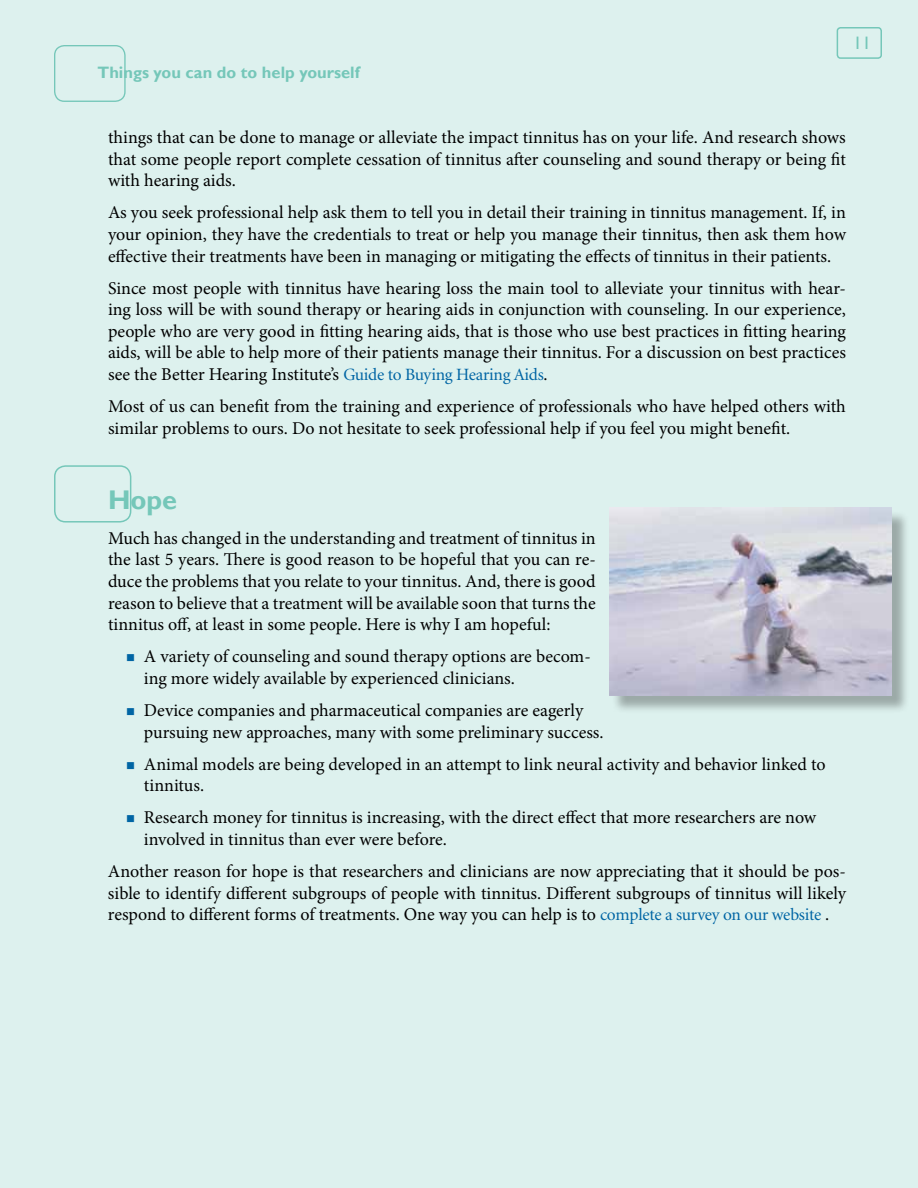
<style>
.page{position:relative;width:918px;height:1188px;background:#ddf1ee}
.page>*{position:absolute;margin:0;border:0;box-sizing:border-box;transform-origin:0 0}
.t1{font:700 27px "Gill Sans";color:#75c7b9}
.t2{font:18px/21.6px "Minion Pro";letter-spacing:-.005em;color:#000;text-align:justify}
.t3{font:18px "Gill Sans";color:#75c7b9}
.t4{font:700 16.5px "Gill Sans";color:#75c7b9}
.s1{font-family:"Minion";font-size:17.25px;color:#0065a4}
.s2{color:#0065a4}
</style>
<div class="page">
<div style="left:837px;top:27px;width:45px;height:32px;border:2px solid #75c7b9;border-radius:3px"></div>
<div style="left:54px;top:45px;width:72px;height:57px;border:1px solid #75c7b9;border-radius:10px"></div>
<div style="left:612px;top:510px;width:298px;height:203px;background:#000;opacity:.3"></div>
<img style="left:609px;top:508px;width:282px;height:187px">
<div style="left:54px;top:465px;width:77px;height:58px;border:2px solid #75c7b9;border-radius:11px"></div>
<p class="t4" style="left:98px;top:63px;width:264px">Things you can do to help yourself</p>
<p class="t3" style="left:853px;top:32px;width:19px">11</p>
<p class="t2" style="left:108px;top:127px;width:739px">things that can be done to manage or alleviate the impact tinnitus has on your life. And research shows that some people report complete cessation of tinnitus after counseling and sound therapy or being fit with hearing aids.</p>
<p class="t2" style="left:108px;top:202px;width:740px">As you seek professional help ask them to tell you in detail their training in tinnitus management. If, in your opinion, they have the credentials to treat or help you manage their tinnitus, then ask them how effective their treatments have been in managing or mitigating the effects of tinnitus in their patients.</p>
<p class="t2" style="left:108px;top:277px;width:740px">Since most people with tinnitus have hearing loss the main tool to alleviate your tinnitus with hear&shy;ing loss will be with sound therapy or hearing aids in conjunction with counseling. In our experience, people who are very good in fitting hearing aids, that is those who use best practices in fitting hearing aids, will be able to help more of their patients manage their tinnitus. For a discussion on best practices see the Better Hearing Institute’s <span class="s1">Guide to Buying Hearing Aids</span>.</p>
<p class="t2" style="left:108px;top:396px;width:739px">Most of us can benefit from the training and experience of professionals who have helped others with similar problems to ours. Do not hesitate to seek professional help if you feel you might benefit.</p>
<h1 class="t1" style="left:108px;top:483px;width:71px">Hope</h1>
<p class="t2" style="left:108px;top:527px;width:489px">Much has changed in the understanding and treatment of tinnitus in the last 5 years. There is good reason to be hopeful that you can re&shy;duce the problems that you relate to your tinnitus. And, there is good reason to believe that a treatment will be available soon that turns the tinnitus off, at least in some people. Here is why I am hopeful:</p>
<p class="t2" style="left:144px;top:646px;width:448px;text-indent:-18px"><span class="s2">■</span> A variety of counseling and sound therapy options are becom&shy;ing more widely available by experienced clinicians.</p>
<p class="t2" style="left:144px;top:700px;width:461px;text-indent:-18px"><span class="s2">■</span> Device companies and pharmaceutical companies are eagerly pursuing new approaches, many with some preliminary success.</p>
<p class="t2" style="left:144px;top:753px;width:683px;text-indent:-18px"><span class="s2">■</span> Animal models are being developed in an attempt to link neural activity and behavior linked to tinnitus.</p>
<p class="t2" style="left:144px;top:807px;width:674px;text-indent:-18px"><span class="s2">■</span> Research money for tinnitus is increasing, with the direct effect that more researchers are now involved in tinnitus than ever were before.</p>
<p class="t2" style="left:108px;top:861px;width:740px">Another reason for hope is that researchers and clinicians are now appreciating that it should be pos&shy;sible to identify different subgroups of people with tinnitus. Different subgroups of tinnitus will likely respond to different forms of treatments. One way you can help is to <span class="s1">complete a survey on our website</span> .</p>
</div>
